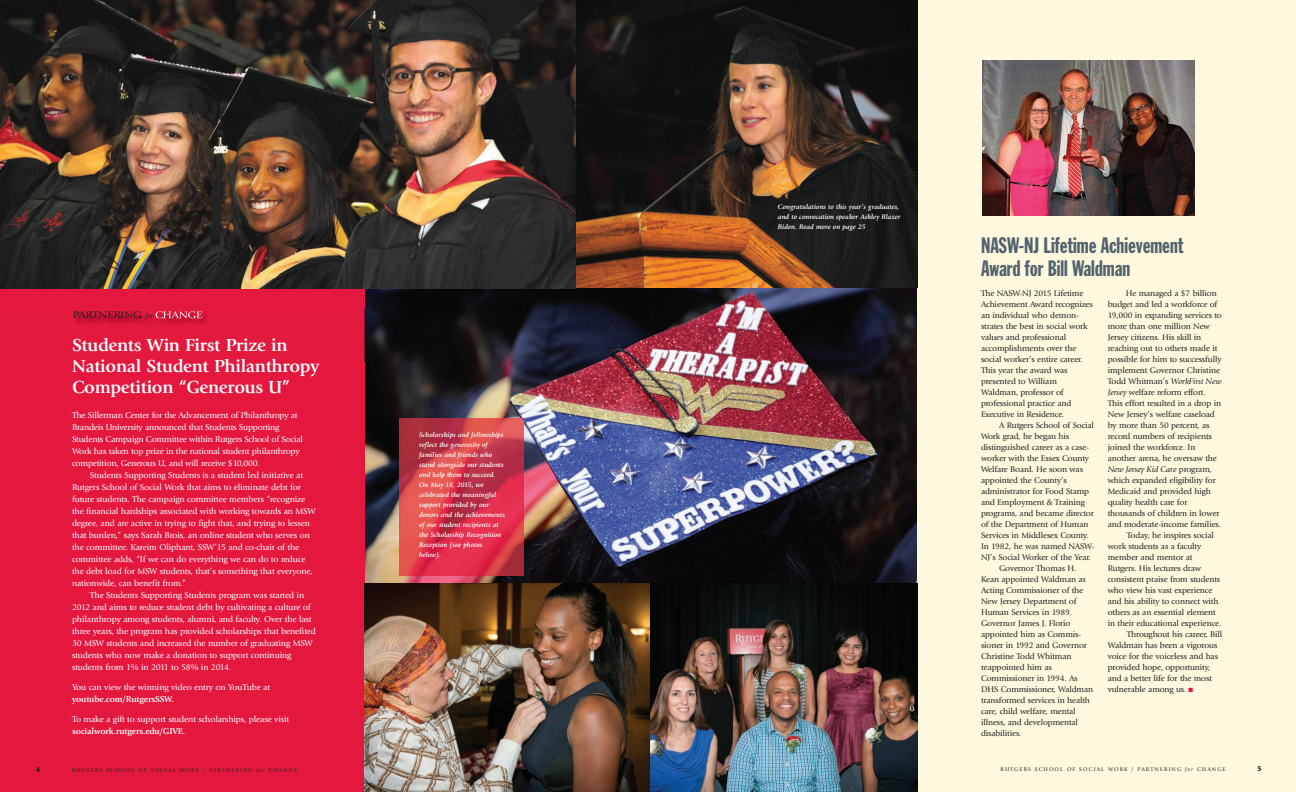
<style>
.page{position:relative;width:1296px;height:792px;background:#fff}
.page>*{position:absolute;margin:0;border:0;box-sizing:border-box;transform-origin:0 0}
.t1{font:22px/23px "Franklin Gothic Extra Cond";color:#52626f}
.t2{font:18px/21px "Giovanni Bld";letter-spacing:-.015em;color:#fff}
.t3{font:10px "Giovanni";letter-spacing:-.015em;color:#231f20;scale:1.15 1}
.t4{font:8.8px/12px "Giovanni";letter-spacing:-.015em;color:#fff}
.t5{font:8.8px "Giovanni Bld";letter-spacing:-.015em;color:#fff}
.t6{font:8.5px/11px "Giovanni";letter-spacing:-.015em;color:#231f20}
.t7{font:8.5px "Giovanni Itl";letter-spacing:-.015em;color:#231f20}
.t8{font:7px/10px "Giovanni Bld Itl";color:#fff}
.t9{font:500 7px "Formata BQ";color:#231f20}
.t10{font:5.5px "Giovanni";letter-spacing:.2em;color:#231f20}
.s1{font-family:"Giovanni Itl";font-size:7px}
.s2{color:#fff}
.s3{font-family:"Giovanni Itl"}
.s4{font-family:"Giovanni"}
.s5{color:#e4183e}
</style>
<div class="page">
<div style="left:916px;top:0;width:380px;height:792px;background:#fef9de"></div>
<img style="left:364px;top:288px;width:553px;height:296px">
<img style="left:982px;top:60px;width:213px;height:156px">
<div style="left:0;top:288px;width:364px;height:504px;background:#e4183e"></div>
<img style="left:576px;top:0;width:341px;height:288px">
<img style="left:0;top:0;width:576px;height:288px">
<img style="left:649px;top:584px;width:268px;height:208px">
<img style="left:75px;top:309px;width:398px;height:51px">
<img style="left:141px;top:309px;width:87px;height:46px">
<img style="left:156px;top:311px;width:46px;height:7px">
<img style="left:400px;top:418px;width:123px;height:157px">
<img style="left:364px;top:584px;width:285px;height:208px">
<p class="t3" style="left:73px;top:311px;width:114px">PARTNERING <span class="s1">for</span> <span class="s2">CHANGE</span></p>
<h2 class="t2" style="left:72px;top:335px;width:249px">Students Win First Prize in<br>National Student Philanthropy<br>Competition “Generous U”</h2>
<p class="t4" style="left:72px;top:410px;width:233px">The Sillerman Center for the Advancement of Philanthropy at Brandeis University announced that Students Supporting Students Campaign Committee within Rutgers School of Social Work has taken top prize in the national student philanthropy competition, Generous U, and will receive $10,000.</p>
<p class="t4" style="left:72px;top:470px;width:245px;text-indent:18px">Students Supporting Students is a student led initiative at Rutgers School of Social Work that aims to eliminate debt for future students. The campaign committee members “recognize the financial hardships associated with working towards an MSW degree, and are active in trying to fight that, and trying to lessen that burden,” says Sarah Brois, an online student who serves on the committee. Kareim Oliphant, SSW’15 and co-chair of the committee adds, “If we can do everything we can do to reduce the debt load for MSW students, that’s something that everyone, nationwide, can benefit from.”</p>
<p class="t4" style="left:72px;top:590px;width:246px;text-indent:18px">The Students Supporting Students program was started in 2012 and aims to reduce student debt by cultivating a culture of philanthropy among students, alumni, and faculty. Over the last three years, the program has provided scholarships that benefited 30 MSW students and increased the number of graduating MSW students who now make a donation to support continuing students from 1% in 2011 to 58% in 2014.</p>
<p class="t4" style="left:72px;top:682px;width:200px">You can view the winning video entry on YouTube at</p>
<p class="t5" style="left:72px;top:695px;width:103px">youtube.com/RutgersSSW.</p>
<p class="t4" style="left:72px;top:714px;width:219px">To make a gift to support student scholarships, please visit</p>
<p class="t5" style="left:72px;top:727px;width:115px">socialwork.rutgers.edu/GIVE.</p>
<p class="t9" style="left:36px;top:767px;width:6px">4</p>
<p class="t10" style="left:72px;top:768px;width:227px">RUTGERS SCHOOL OF SOCIAL WORK / PARTNERING <span class="s3">for</span> CHANGE</p>
<p class="t8" style="left:419px;top:431px;width:87px">Scholarships and fellowships reflect the generosity of families and friends who stand alongside our students and help them to succeed.<br>On May 18, 2015, we celebrated the meaningful support provided by our donors and the achievements of our student recipients at the Scholarship Recognition<br>Reception (see photos below).</p>
<p class="t8" style="left:778px;top:202px;width:124px">Congratulations to this year’s graduates, and to convocation speaker Ashley Blazer<br>Biden. Read more on page 25</p>
<h1 class="t1" style="left:981px;top:235px;width:204px">NASW-NJ Lifetime Achievement<br>Award for Bill Waldman</h1>
<p class="t6" style="left:981px;top:289px;width:113px">The NASW-NJ 2015 Lifetime<br>Achievement Award recognizes an individual who demon&shy;strates the best in social work values and professional accomplishments over the social worker’s entire career.<br>This year the award was presented to William<br>Waldman, professor of professional practice and<br>Executive in Residence.</p>
<p class="t6" style="left:999px;top:421px;width:97px">A Rutgers School of Social</p>
<p class="t6" style="left:981px;top:432px;width:90px">Work grad, he began his</p>
<p class="t6" style="left:981px;top:443px;width:110px">distinguished career as a case-</p>
<p class="t6" style="left:981px;top:454px;width:110px">worker with the Essex County</p>
<p class="t6" style="left:981px;top:465px;width:104px">Welfare Board. He soon was</p>
<p class="t6" style="left:981px;top:476px;width:88px">appointed the County’s</p>
<p class="t6" style="left:981px;top:487px;width:110px">administrator for Food Stamp</p>
<p class="t6" style="left:981px;top:498px;width:106px">and Employment &amp; Training</p>
<p class="t6" style="left:981px;top:509px;width:114px">programs, and became director</p>
<p class="t6" style="left:981px;top:520px;width:109px">of the Department of Human</p>
<p class="t6" style="left:981px;top:531px;width:109px">Services in Middlesex County.</p>
<p class="t6" style="left:981px;top:542px;width:115px">In 1982, he was named NASW-</p>
<p class="t6" style="left:981px;top:553px;width:112px">NJ’s Social Worker of the Year.</p>
<p class="t6" style="left:999px;top:564px;width:79px">Governor Thomas H.</p>
<p class="t6" style="left:981px;top:575px;width:106px">Kean appointed Waldman as</p>
<p class="t6" style="left:981px;top:586px;width:104px">Acting Commissioner of the</p>
<p class="t6" style="left:981px;top:597px;width:97px">New Jersey Department of</p>
<p class="t6" style="left:981px;top:608px;width:92px">Human Services in 1989.</p>
<p class="t6" style="left:981px;top:619px;width:91px">Governor James J. Florio</p>
<p class="t6" style="left:981px;top:630px;width:102px">appointed him as Commis-</p>
<p class="t6" style="left:981px;top:640px;width:108px">sioner in 1992 and Governor</p>
<p class="t6" style="left:981px;top:651px;width:92px">Christine Todd Whitman</p>
<p class="t6" style="left:981px;top:662px;width:72px">reappointed him as</p>
<p class="t6" style="left:981px;top:673px;width:98px">Commissioner in 1994. As</p>
<p class="t6" style="left:981px;top:684px;width:114px">DHS Commissioner, Waldman</p>
<p class="t6" style="left:981px;top:695px;width:111px">transformed services in health</p>
<p class="t6" style="left:981px;top:706px;width:96px">care, child welfare, mental</p>
<p class="t6" style="left:981px;top:717px;width:99px">illness, and developmental</p>
<p class="t6" style="left:981px;top:728px;width:42px">disabilities.</p>
<p class="t6" style="left:1108px;top:288px;width:116px;text-indent:18px">He managed a $7 billion budget and led a workforce of<br>19,000 in expanding services to more than one million New<br>Jersey citizens. His skill in reaching out to others made it possible for him to successfully implement Governor Christine<br>Todd Whitman’s <span class="s3">WorkFirst New<br>Jersey</span> welfare reform effort.<br>This effort resulted in a drop in<br>New Jersey’s welfare caseload by more than 50 percent, as record numbers of recipients joined the workforce. In another arena, he oversaw the</p>
<p class="t7" style="left:1108px;top:466px;width:106px">New Jersey Kid Care <span class="s4">program,</span></p>
<p class="t6" style="left:1108px;top:475px;width:110px">which expanded eligibility for</p>
<p class="t6" style="left:1108px;top:486px;width:105px">Medicaid and provided high</p>
<p class="t6" style="left:1108px;top:497px;width:81px">quality health care for</p>
<p class="t6" style="left:1108px;top:508px;width:113px">thousands of children in lower</p>
<p class="t6" style="left:1108px;top:519px;width:115px">and moderate-income families.</p>
<p class="t6" style="left:1127px;top:530px;width:89px">Today, he inspires social</p>
<p class="t6" style="left:1108px;top:541px;width:95px">work students as a faculty</p>
<p class="t6" style="left:1108px;top:552px;width:86px">member and mentor at</p>
<p class="t6" style="left:1108px;top:563px;width:95px">Rutgers. His lectures draw</p>
<p class="t6" style="left:1108px;top:574px;width:114px">consistent praise from students</p>
<p class="t6" style="left:1108px;top:585px;width:106px">who view his vast experience</p>
<p class="t6" style="left:1108px;top:596px;width:112px">and his ability to connect with</p>
<p class="t6" style="left:1108px;top:607px;width:110px">others as an essential element</p>
<p class="t6" style="left:1108px;top:618px;width:115px">in their educational experience.</p>
<p class="t6" style="left:1127px;top:629px;width:97px">Throughout his career, Bill</p>
<p class="t6" style="left:1108px;top:640px;width:111px">Waldman has been a vigorous</p>
<p class="t6" style="left:1108px;top:651px;width:112px">voice for the voiceless and has</p>
<p class="t6" style="left:1108px;top:662px;width:104px">provided hope, opportunity,</p>
<p class="t6" style="left:1108px;top:673px;width:106px">and a better life for the most</p>
<p class="t6" style="left:1108px;top:684px;width:87px">vulnerable among us. <span class="s5">■</span></p>
<p class="t10" style="left:1001px;top:767px;width:227px">RUTGERS SCHOOL OF SOCIAL WORK / PARTNERING <span class="s3">for</span> CHANGE</p>
<p class="t9" style="left:1257px;top:766px;width:6px">5</p>
</div>
